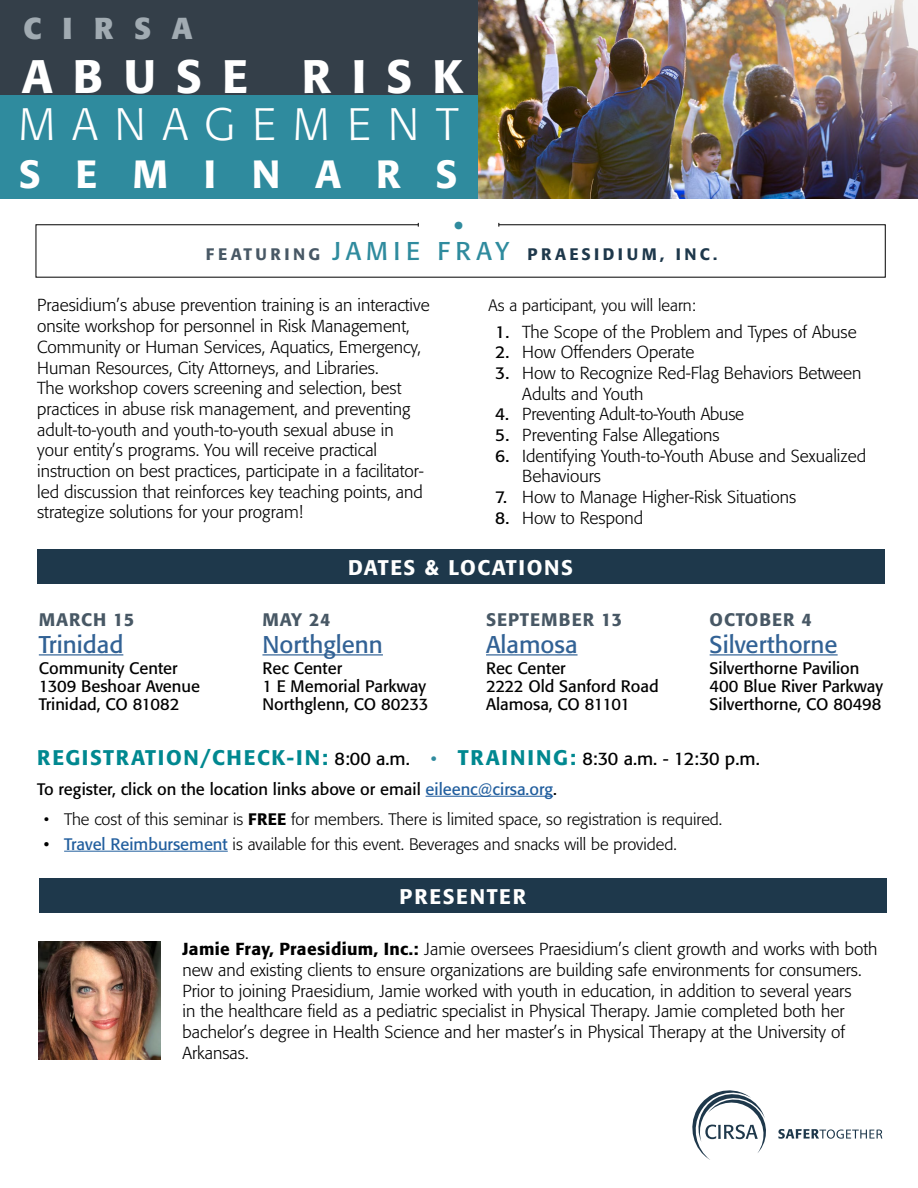
<style>
.page{position:relative;width:918px;height:1188px;background:#fff}
.page>*{position:absolute;margin:0;border:0;box-sizing:border-box;transform-origin:0 0}
.t1{font:500 46.5px "Formata";letter-spacing:.43em;color:#fff}
.t2{font:300 45px "Formata";letter-spacing:.38em;color:#fff}
.t3{font:500 39px "Formata";letter-spacing:.895em;color:#fff}
.t4{font:700 30px "Formata";letter-spacing:.69em;color:#a1abb2}
.t5{font:500 27px "Formata";color:#2f8b9e}
.t6{font:24px "Formata";color:#326295}
.t7{font:500 21px "Formata";letter-spacing:.08em;color:#008890}
.t8{font:500 21px "Formata";letter-spacing:.08em;color:#fff}
.t9{font:500 18px "Formata";letter-spacing:.05em;color:#485865}
.t10{font:300 17.25px/20.7px "Formata";color:#000}
.t11{font:16.5px/18px "Formata";color:#000}
.t12{font:300 16.5px "Formata";color:#000}
.t13{font:500 16.5px "Formata";letter-spacing:.22em;color:#1e384b}
.t14{font:300 16.35px "Formata";color:#000}
.s1{color:#485865}
.s2{font-weight:400;font-size:25.5px;color:#2f8b9e}
.s3{font-weight:400;font-size:17.1px}
.s4{font-weight:400;font-size:18px;color:#000}
.s5{font-weight:400;font-size:18px;color:#2f8b9e}
.s6{color:#215e9e}
.s7{font-weight:500}
.s8{font-weight:400}
.s9{font-weight:400;color:#215e9e}
</style>
<div class="page">
<svg style="left:692px;top:1090px;width:74px;height:70px"></svg>
<svg style="left:778px;top:1129px;width:104px;height:10px"></svg>
<img style="left:477px;top:0;width:441px;height:199px">
<div style="left:0;top:18px;width:477px;height:181px;background:#2f8b9e"></div>
<div style="left:0;top:0;width:477px;height:94px;background:#343f49"></div>
<div style="left:39px;top:878px;width:848px;height:34px;background:#1e384b"></div>
<img style="left:39px;top:942px;width:122px;height:117px">
<hr style="left:39px;top:654px;width:84px;height:2px;background:#326295">
<hr style="left:262px;top:654px;width:121px;height:2px;background:#326295">
<hr style="left:486px;top:654px;width:92px;height:2px;background:#326295">
<hr style="left:710px;top:654px;width:128px;height:2px;background:#326295">
<hr style="left:64px;top:851px;width:164px;height:1px;background:#215e9e">
<hr style="left:426px;top:796px;width:127px;height:1px;background:#215e9e">
<div style="left:37px;top:550px;width:848px;height:34px;background:#1e384b"></div>
<svg style="left:35px;top:224px;width:851px;height:54px"></svg>
<h3 class="t4" style="left:23px;top:10px;width:171px">CIRSA</h3>
<h1 class="t1" style="left:22px;top:48px;width:442px">ABUSE RISK</h1>
<h2 class="t2" style="left:19px;top:98px;width:441px">MANAGEMENT</h2>
<h3 class="t3" style="left:19px;top:150px;width:440px">SEMINARS</h3>
<h3 class="t5" style="left:454px;top:209px;width:10px">•</h3>
<p class="t13" style="left:206px;top:244px;width:513px"><span class="s1">FEATURING</span> <span class="s2">JAMIE FRAY</span> PRAESIDIUM, INC.</p>
<p class="t10" style="left:37px;top:295px;width:394px">Praesidium’s abuse prevention training is an interactive onsite workshop for personnel in Risk Management, Community or Human Services, Aquatics, Emergency, Human Resources, City Attorneys, and Libraries.<br>The workshop covers screening and selection, best practices in abuse risk management, and preventing adult-to-youth and youth-to-youth sexual abuse in<br>your entity’s programs. You will receive practical instruction on best practices, participate in a facilitator&shy;led discussion that reinforces key teaching points, and strategize solutions for your program!</p>
<p class="t14" style="left:489px;top:296px;width:209px">As a participant, you will learn:</p>
<p class="t10" style="left:495px;top:321px;width:363px"><span class="s3">1.</span> The Scope of the Problem and Types of Abuse</p>
<p class="t10" style="left:495px;top:342px;width:201px"><span class="s3">2.</span> How Offenders Operate</p>
<p class="t10" style="left:522px;top:363px;width:341px;text-indent:-27px"><span class="s3">3.</span> How to Recognize Red-Flag Behaviors Between<br>Adults and Youth</p>
<p class="t10" style="left:495px;top:404px;width:250px"><span class="s3">4.</span> Preventing Adult-to-Youth Abuse</p>
<p class="t10" style="left:495px;top:425px;width:226px"><span class="s3">5.</span> Preventing False Allegations</p>
<p class="t10" style="left:522px;top:446px;width:345px;text-indent:-27px"><span class="s3">6.</span> Identifying Youth-to-Youth Abuse and Sexualized<br>Behaviours</p>
<p class="t10" style="left:495px;top:487px;width:302px"><span class="s3">7.</span> How to Manage Higher-Risk Situations</p>
<p class="t10" style="left:495px;top:508px;width:149px"><span class="s3">8.</span> How to Respond</p>
<p class="t9" style="left:39px;top:608px;width:97px">MARCH 15</p>
<h3 class="t6" style="left:39px;top:629px;width:86px">Trinidad</h3>
<p class="t11" style="left:39px;top:659px;width:163px">Community Center<br>1309 Beshoar Avenue<br>Trinidad, CO 81082</p>
<p class="t8" style="left:348px;top:555px;width:226px">DATES &amp; LOCATIONS</p>
<p class="t9" style="left:262px;top:608px;width:70px">MAY 24</p>
<h3 class="t6" style="left:262px;top:629px;width:122px">Northglenn</h3>
<p class="t11" style="left:262px;top:659px;width:168px">Rec Center<br>1 E Memorial Parkway<br>Northglenn, CO 80233</p>
<p class="t9" style="left:486px;top:608px;width:138px">SEPTEMBER 13</p>
<h3 class="t6" style="left:486px;top:629px;width:93px">Alamosa</h3>
<p class="t11" style="left:486px;top:659px;width:174px">Rec Center<br>2222 Old Sanford Road<br>Alamosa, CO 81101</p>
<p class="t9" style="left:710px;top:608px;width:104px">OCTOBER 4</p>
<h3 class="t6" style="left:710px;top:629px;width:129px">Silverthorne</h3>
<p class="t11" style="left:710px;top:659px;width:175px">Silverthorne Pavilion<br>400 Blue River Parkway<br>Silverthorne, CO 80498</p>
<p class="t7" style="left:37px;top:745px;width:724px">REGISTRATION/CHECK-IN: <span class="s4">8:00 a.m.</span> <span class="s5">•</span> TRAINING: <span class="s4">8:30 a.m. - 12:30 p.m.</span></p>
<p class="t11" style="left:37px;top:780px;width:521px">To register, click on the location links above or email <span class="s6">eileenc@cirsa.org</span>.</p>
<p class="t12" style="left:44px;top:809px;width:680px">• The cost of this seminar is <span class="s7">FREE</span> for members. There is limited space, so registration is required.</p>
<p class="t12" style="left:44px;top:834px;width:634px"><span class="s8">•</span> <span class="s9">Travel Reimbursement</span> is available for this event. Beverages and snacks will be provided.</p>
<p class="t8" style="left:400px;top:883px;width:128px">PRESENTER</p>
<p class="t10" style="left:183px;top:939px;width:697px"><span class="s7">Jamie Fray, Praesidium, Inc.:</span> Jamie oversees Praesidium’s client growth and works with both new and existing clients to ensure organizations are building safe environments for consumers.<br>Prior to joining Praesidium, Jamie worked with youth in education, in addition to several years<br>in the healthcare field as a pediatric specialist in Physical Therapy. Jamie completed both her bachelor’s degree in Health Science and her master’s in Physical Therapy at the University of Arkansas.</p>
</div>
